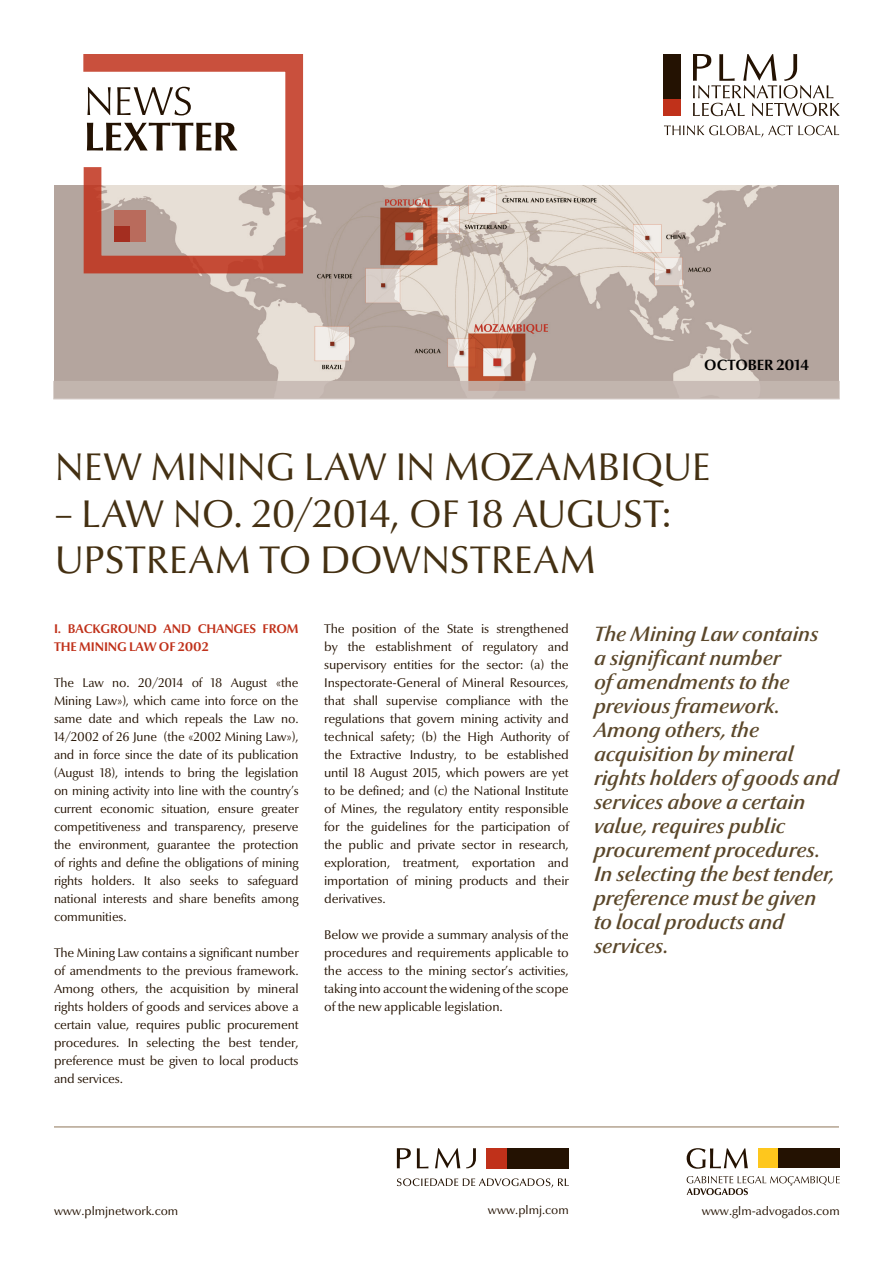
<style>
.page{position:relative;width:893px;height:1263px;background:#fff}
.page>*{position:absolute;margin:0;border:0;box-sizing:border-box;transform-origin:0 0}
.t1{font:39px/46.8px "Optima Nova LT";letter-spacing:-.005em;color:#443012}
.t2{font:italic 600 21px/24px "Optima Nova LT";color:#5b472a}
.t3{font:700 15px "Optima Nova LT";color:#000}
.Corpo{font:12.75px/18px "Optima Nova LT";letter-spacing:-.01em;color:#241202;text-align:justify}
.Corpo-2{font:700 12.75px/18px "Optima Nova LT";letter-spacing:-.01em;color:#c0311a}
.t4{font:12px "Optima Nova LT";color:#241202}
</style>
<div class="page">
<div style="left:54px;top:185px;width:785px;height:213px;background:#b4a59e"></div>
<img style="left:200px;top:185px;width:578px;height:196px">
<div style="left:778px;top:1148px;width:62px;height:20px;background:#241202"></div>
<div style="left:758px;top:1148px;width:20px;height:20px;background:#fec71d"></div>
<svg style="left:687px;top:1148px;width:61px;height:21px"></svg>
<svg style="left:687px;top:1176px;width:153px;height:19px"></svg>
<div style="left:53px;top:381px;width:787px;height:18px;background:#c5b8b2;border:2px solid #c5b8b2"></div>
<hr style="left:54px;top:1126px;width:785px;height:2px;background:#b4a490">
<div style="left:506px;top:1148px;width:63px;height:20px;background:#241202"></div>
<div style="left:486px;top:1148px;width:20px;height:20px;background:#c0311a"></div>
<svg style="left:397px;top:1148px;width:79px;height:20px"></svg>
<svg style="left:397px;top:1178px;width:172px;height:10px"></svg>
<svg style="left:83px;top:54px;width:222px;height:221px"></svg>
<div style="left:114px;top:226px;width:16px;height:15px;background:#a42e20"></div>
<div style="left:664px;top:98px;width:17px;height:18px;background:#c0311a"></div>
<div style="left:664px;top:54px;width:17px;height:44px;background:#241202"></div>
<svg style="left:693px;top:54px;width:147px;height:62px"></svg>
<svg style="left:664px;top:125px;width:175px;height:12px"></svg>
<p class="t3" style="left:704px;top:357px;width:106px">OCTOBER 2014</p>
<p class="t1" style="left:55px;top:444px;width:657px">NEW MINING LAW IN MOZAMBIQUE</p>
<p class="t1" style="left:55px;top:491px;width:619px">– LAW NO. 20/2014, OF 18 AUGUST:<br>UPSTREAM TO DOWNSTREAM</p>
<p class="Corpo-2" style="left:54px;top:620px;width:246px">I. BACKGROUND AND CHANGES FROM<br>THE MINING LAW OF 2002</p>
<p class="Corpo" style="left:54px;top:674px;width:246px">The Law no. 20/2014 of 18 August «the Mining Law»), which came into force on the same date and which repeals the Law no.<br>14/2002 of 26 June (the «2002 Mining Law»), and in force since the date of its publication (August 18), intends to bring the legislation on mining activity into line with the country’s current economic situation, ensure greater competitiveness and transparency, preserve the environment, guarantee the protection of rights and define the obligations of mining rights holders. It also seeks to safeguard national interests and share benefits among communities.</p>
<p class="Corpo" style="left:54px;top:944px;width:246px">The Mining Law contains a significant number of amendments to the previous framework.<br>Among others, the acquisition by mineral rights holders of goods and services above a certain value, requires public procurement procedures. In selecting the best tender, preference must be given to local products and services.</p>
<p class="Corpo" style="left:324px;top:620px;width:246px">The position of the State is strengthened by the establishment of regulatory and supervisory entities for the sector: (a) the Inspectorate-General of Mineral Resources, that shall supervise compliance with the regulations that govern mining activity and technical safety; (b) the High Authority of the Extractive Industry, to be established until 18 August 2015, which powers are yet to be defined; and (c) the National Institute of Mines, the regulatory entity responsible for the guidelines for the participation of the public and private sector in research, exploration, treatment, exportation and importation of mining products and their derivatives.</p>
<p class="Corpo" style="left:324px;top:926px;width:246px">Below we provide a summary analysis of the procedures and requirements applicable to the access to the mining sector’s activities, taking into account the widening of the scope of the new applicable legislation.</p>
<p class="t2" style="left:594px;top:622px;width:246px">The Mining Law contains<br>a significant number<br>of amendments to the previous framework.<br>Among others, the acquisition by mineral rights holders of goods and services above a certain value, requires public procurement procedures.<br>In selecting the best tender, preference must be given to local products and services.</p>
<p class="t4" style="left:54px;top:1204px;width:126px">www.plmjnetwork.com</p>
<p class="t4" style="left:488px;top:1203px;width:82px">www.plmj.com</p>
<p class="t4" style="left:702px;top:1204px;width:140px">www.glm-advogados.com</p>
</div>
